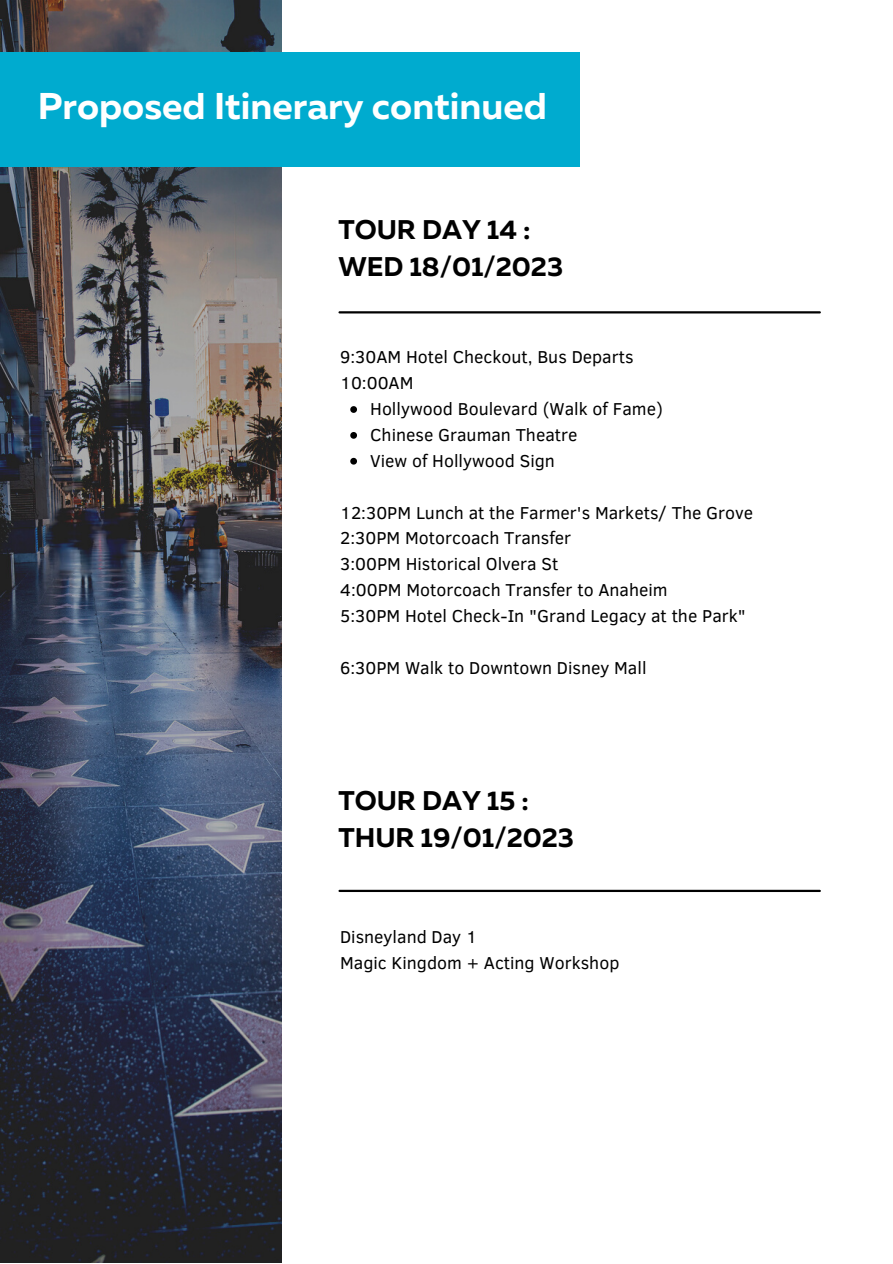
<style>
.page{position:relative;width:893px;height:1264px;background:#fff}
.page>*{position:absolute;margin:0;border:0;box-sizing:border-box;transform-origin:0 0}
.t1{font:700 37.2px "Muller";color:#fff}
.t2{font:700 27px/37px "Muller";color:#000}
.t3{font:17.7px/25.8px "Clear Sans";color:#000}
</style>
<div class="page">
<hr style="left:339px;top:311px;width:480px;height:2px;background:#000">
<svg style="left:350px;top:406px;width:7px;height:7px"></svg>
<svg style="left:350px;top:432px;width:7px;height:7px"></svg>
<svg style="left:350px;top:458px;width:7px;height:6px"></svg>
<img style="left:0;top:0;width:281px;height:1262px">
<div style="left:0;top:52px;width:579px;height:114px;background:#00abcf"></div>
<hr style="left:339px;top:889px;width:480px;height:3px;background:#000">
<h1 class="t1" style="left:38px;top:91px;width:511px">Proposed Itinerary continued</h1>
<h2 class="t2" style="left:338px;top:213px;width:226px">TOUR DAY 14 :<br>WED 18/01/2023</h2>
<p class="t3" style="left:340px;top:343px;width:295px">9:30AM Hotel Checkout, Bus Departs<br>10:00AM</p>
<p class="t3" style="left:370px;top:395px;width:294px">Hollywood Boulevard (Walk of Fame)<br>Chinese Grauman Theatre<br>View of Hollywood Sign</p>
<p class="t3" style="left:340px;top:498px;width:414px">12:30PM Lunch at the Farmer's Markets/ The Grove 2:30PM Motorcoach Transfer<br>3:00PM Historical Olvera St<br>4:00PM Motorcoach Transfer to Anaheim<br>5:30PM Hotel Check-In "Grand Legacy at the Park"</p>
<p class="t3" style="left:340px;top:653px;width:308px">6:30PM Walk to Downtown Disney Mall</p>
<h2 class="t2" style="left:338px;top:784px;width:237px">TOUR DAY 15 :<br>THUR 19/01/2023</h2>
<p class="t3" style="left:340px;top:923px;width:281px">Disneyland Day 1<br>Magic Kingdom + Acting Workshop</p>
</div>
